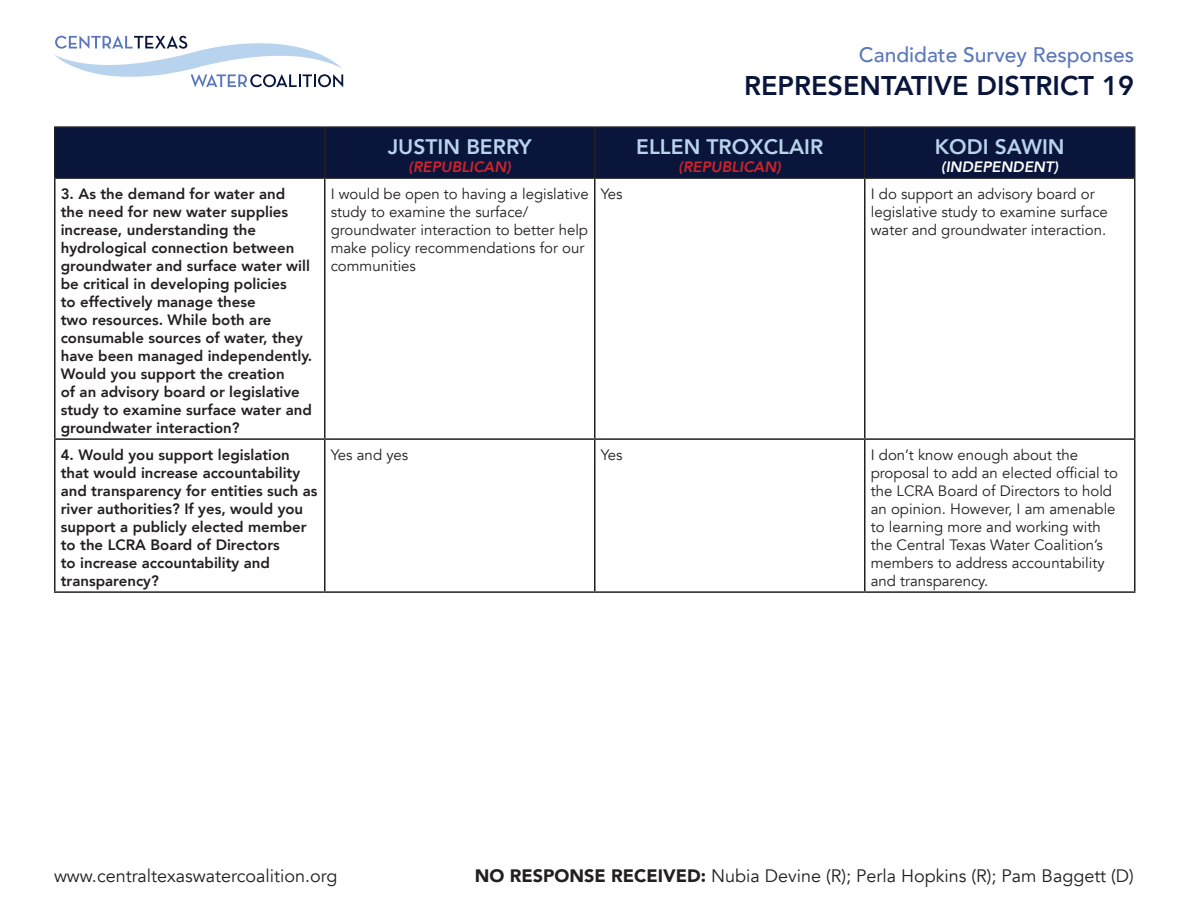
<style>
.page{position:relative;width:1188px;height:918px;background:#fff}
.page>*{position:absolute;margin:0;border:0;box-sizing:border-box;transform-origin:0 0}
.t1{font:800 27px "Avenir";color:#0a153b}
.t2{font:800 21px "Avenir";color:#b9d3ed}
.t3{font:500 21px "Avenir";color:#5b78bb}
.t4{font:18px "Avenir";color:#231f20}
.t5{font:800 15px/18px "Avenir";color:#231f20}
.t6{font:15px/18px "Avenir";color:#231f20}
.t7{font:italic 800 15px "Avenir";color:#d1232a}
.t8{font:italic 800 15px "Avenir";color:#fff}
.s1{font-weight:900}
</style>
<div class="page">
<svg style="left:55px;top:36px;width:288px;height:51px"></svg>
<div style="left:56px;top:128px;width:1078px;height:49px;background:#0a153b"></div>
<hr style="left:54px;top:126px;width:271px;height:2px;background:#231f20">
<hr style="left:54px;top:128px;width:2px;height:49px;background:#231f20">
<hr style="left:325px;top:126px;width:270px;height:2px;background:#231f20">
<hr style="left:324px;top:128px;width:2px;height:49px;background:#231f20">
<hr style="left:595px;top:126px;width:270px;height:2px;background:#231f20">
<hr style="left:594px;top:128px;width:2px;height:49px;background:#231f20">
<hr style="left:865px;top:126px;width:271px;height:2px;background:#231f20">
<hr style="left:864px;top:128px;width:2px;height:49px;background:#231f20">
<hr style="left:1134px;top:128px;width:2px;height:49px;background:#231f20">
<hr style="left:54px;top:177px;width:271px;height:2px;background:#231f20">
<hr style="left:54px;top:179px;width:2px;height:259px;background:#231f20">
<hr style="left:325px;top:177px;width:270px;height:2px;background:#231f20">
<hr style="left:324px;top:179px;width:2px;height:259px;background:#231f20">
<hr style="left:595px;top:177px;width:270px;height:2px;background:#231f20">
<hr style="left:594px;top:179px;width:2px;height:259px;background:#231f20">
<hr style="left:865px;top:177px;width:271px;height:2px;background:#231f20">
<hr style="left:864px;top:179px;width:2px;height:259px;background:#231f20">
<hr style="left:1134px;top:179px;width:2px;height:259px;background:#231f20">
<hr style="left:54px;top:438px;width:271px;height:2px;background:#231f20">
<hr style="left:54px;top:440px;width:2px;height:151px;background:#231f20">
<hr style="left:325px;top:438px;width:270px;height:2px;background:#231f20">
<hr style="left:324px;top:440px;width:2px;height:151px;background:#231f20">
<hr style="left:595px;top:438px;width:270px;height:2px;background:#231f20">
<hr style="left:594px;top:440px;width:2px;height:151px;background:#231f20">
<hr style="left:865px;top:438px;width:271px;height:2px;background:#231f20">
<hr style="left:864px;top:440px;width:2px;height:151px;background:#231f20">
<hr style="left:1134px;top:440px;width:2px;height:151px;background:#231f20">
<hr style="left:54px;top:591px;width:271px;height:2px;background:#231f20">
<hr style="left:325px;top:591px;width:270px;height:2px;background:#231f20">
<hr style="left:595px;top:591px;width:270px;height:2px;background:#231f20">
<hr style="left:865px;top:591px;width:271px;height:2px;background:#231f20">
<p class="t2" style="left:388px;top:130px;width:145px">JUSTIN BERRY</p>
<p class="t7" style="left:409px;top:158px;width:104px">(REPUBLICAN)</p>
<h2 class="t3" style="left:859px;top:36px;width:277px">Candidate Survey Responses</h2>
<h1 class="t1" style="left:744px;top:64px;width:391px">REPRESENTATIVE DISTRICT 19</h1>
<p class="t2" style="left:636px;top:130px;width:189px">ELLEN TROXCLAIR</p>
<p class="t7" style="left:679px;top:158px;width:104px">(REPUBLICAN)</p>
<p class="t2" style="left:935px;top:130px;width:131px">KODI SAWIN</p>
<p class="t8" style="left:941px;top:158px;width:118px">(INDEPENDENT)</p>
<p class="t5" style="left:61px;top:185px;width:253px">3. As the demand for water and<br>the need for new water supplies increase, understanding the hydrological connection between groundwater and surface water will be critical in developing policies<br>to effectively manage these<br>two resources. While both are consumable sources of water, they have been managed independently.<br>Would you support the creation<br>of an advisory board or legislative study to examine surface water and groundwater interaction?</p>
<p class="t6" style="left:331px;top:185px;width:260px">I would be open to having a legislative study to examine the surface/ groundwater interaction to better help make policy recommendations for our communities</p>
<p class="t6" style="left:601px;top:185px;width:23px">Yes</p>
<p class="t6" style="left:871px;top:185px;width:239px">I do support an advisory board or legislative study to examine surface water and groundwater interaction.</p>
<p class="t5" style="left:61px;top:446px;width:258px">4. Would you support legislation that would increase accountability and transparency for entities such as river authorities? If yes, would you support a publicly elected member to the LCRA Board of Directors<br>to increase accountability and transparency?</p>
<p class="t6" style="left:331px;top:446px;width:79px">Yes and yes</p>
<p class="t6" style="left:601px;top:446px;width:23px">Yes</p>
<p class="t6" style="left:871px;top:446px;width:249px">I don’t know enough about the proposal to add an elected official to the LCRA Board of Directors to hold an opinion. However, I am amenable to learning more and working with the Central Texas Water Coalition’s members to address accountability and transparency.</p>
<p class="t4" style="left:54px;top:865px;width:285px">www.centraltexaswatercoalition.org</p>
<p class="t4" style="left:475px;top:865px;width:661px"><span class="s1">NO RESPONSE RECEIVED:</span> Nubia Devine (R); Perla Hopkins (R); Pam Baggett (D)</p>
</div>
